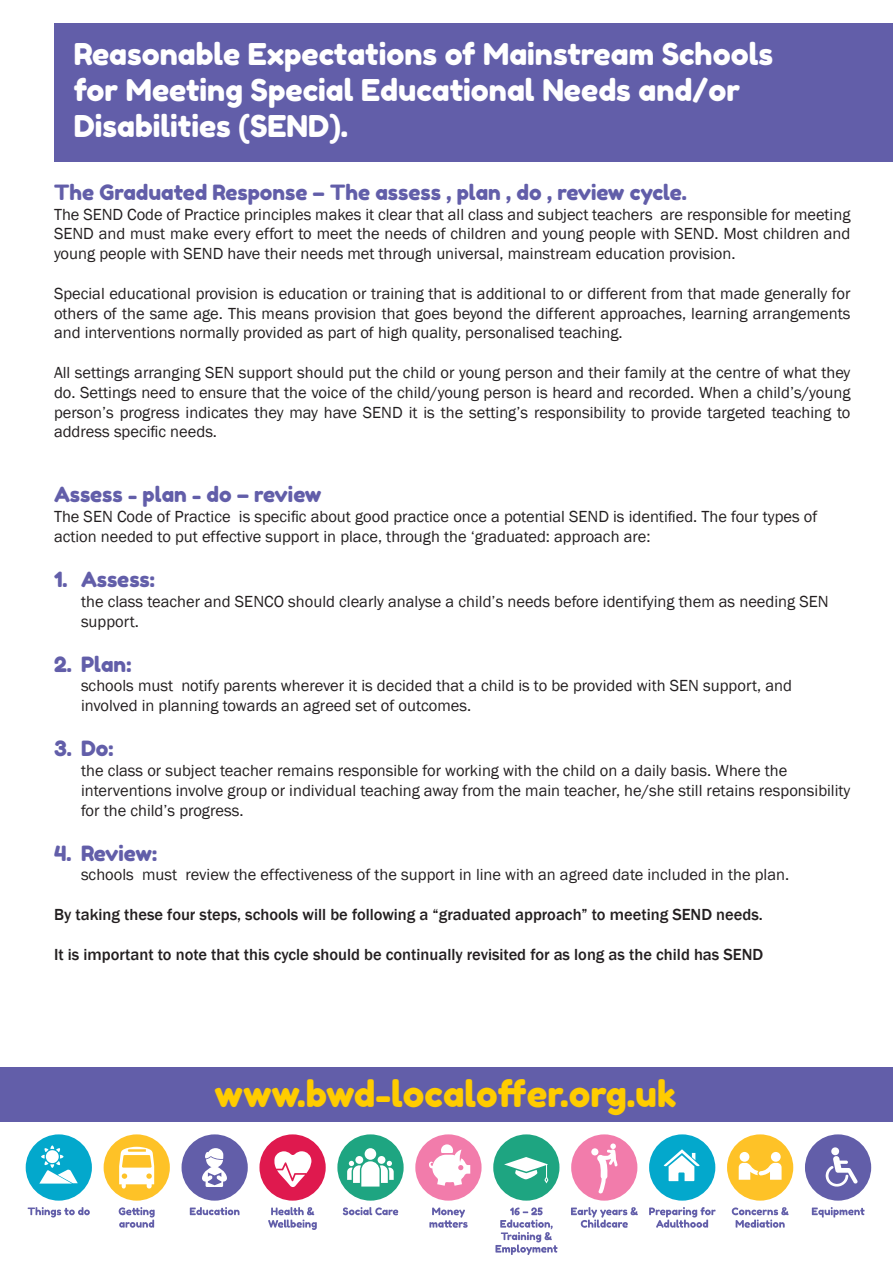
<style>
.page{position:relative;width:893px;height:1263px;background:#fff}
.page>*{position:absolute;margin:0;border:0;box-sizing:border-box;transform-origin:0 0}
.t1{font:36px "Fredoka One";color:#fc0}
.t2{font:30px/36px "Fredoka One";color:#fff}
.t3{font:21px "Fredoka One";color:#625ea9}
.t4{font:16.5px/19.8px "Franklin Gothic";color:#231f20}
.t5{font:500 16.5px "Franklin Gothic";color:#231f20}
</style>
<div class="page">
<svg style="left:9px;top:1121px;width:878px;height:132px"></svg>
<div style="left:180px;top:1133px;width:69px;height:69px;background:#625ea9;border-radius:50%"></div>
<div style="left:179px;top:1132px;width:71px;height:71px;border:3px solid #fff;border-radius:50%"></div>
<svg style="left:190px;top:1207px;width:50px;height:8px"></svg>
<svg style="left:202px;top:1148px;width:25px;height:39px"></svg>
<div style="left:24px;top:1133px;width:69px;height:69px;background:#03a8cc;border-radius:50%"></div>
<div style="left:23px;top:1132px;width:72px;height:71px;border:3px solid #fff;border-radius:50%"></div>
<svg style="left:28px;top:1207px;width:62px;height:10px"></svg>
<svg style="left:39px;top:1145px;width:39px;height:38px"></svg>
<div style="left:570px;top:1133px;width:69px;height:69px;background:#f27cab;border-radius:50%"></div>
<div style="left:569px;top:1132px;width:71px;height:71px;border:3px solid #fff;border-radius:50%"></div>
<svg style="left:571px;top:1207px;width:67px;height:21px"></svg>
<div style="left:591px;top:1148px;width:7px;height:7px;background:#fff;border-radius:50%"></div>
<svg style="left:597px;top:1143px;width:21px;height:51px"></svg>
<div style="left:258px;top:1133px;width:69px;height:69px;background:#df194e;border-radius:50%"></div>
<div style="left:257px;top:1132px;width:71px;height:71px;border:3px solid #fff;border-radius:50%"></div>
<svg style="left:268px;top:1207px;width:49px;height:23px"></svg>
<svg style="left:274px;top:1151px;width:37px;height:36px"></svg>
<div style="left:726px;top:1133px;width:68px;height:69px;background:#fec227;border-radius:50%"></div>
<div style="left:724px;top:1132px;width:72px;height:71px;border:3px solid #fff;border-radius:50%"></div>
<svg style="left:732px;top:1207px;width:56px;height:21px"></svg>
<svg style="left:739px;top:1152px;width:43px;height:28px"></svg>
<div style="left:336px;top:1133px;width:69px;height:69px;background:#1ea581;border-radius:50%"></div>
<div style="left:335px;top:1132px;width:71px;height:71px;border:3px solid #fff;border-radius:50%"></div>
<svg style="left:343px;top:1207px;width:55px;height:8px"></svg>
<svg style="left:347px;top:1148px;width:47px;height:38px"></svg>
<div style="left:414px;top:1133px;width:69px;height:69px;background:#f27cab;border-radius:50%"></div>
<div style="left:413px;top:1132px;width:71px;height:71px;border:3px solid #fff;border-radius:50%"></div>
<svg style="left:429px;top:1207px;width:39px;height:21px"></svg>
<svg style="left:429px;top:1144px;width:41px;height:42px"></svg>
<div style="left:492px;top:1133px;width:69px;height:69px;background:#1ea581;border-radius:50%"></div>
<div style="left:491px;top:1132px;width:71px;height:71px;border:3px solid #fff;border-radius:50%"></div>
<svg style="left:495px;top:1207px;width:62px;height:48px"></svg>
<svg style="left:504px;top:1157px;width:44px;height:26px"></svg>
<div style="left:648px;top:1133px;width:69px;height:69px;background:#03a8cc;border-radius:50%"></div>
<div style="left:646px;top:1132px;width:72px;height:71px;border:3px solid #fff;border-radius:50%"></div>
<svg style="left:649px;top:1207px;width:67px;height:21px"></svg>
<svg style="left:664px;top:1149px;width:36px;height:32px"></svg>
<div style="left:102px;top:1133px;width:69px;height:69px;background:#fec227;border-radius:50%"></div>
<div style="left:101px;top:1132px;width:71px;height:71px;border:3px solid #fff;border-radius:50%"></div>
<svg style="left:119px;top:1207px;width:36px;height:21px"></svg>
<svg style="left:119px;top:1147px;width:35px;height:42px"></svg>
<div style="left:804px;top:1133px;width:68px;height:69px;background:#625ea9;border-radius:50%"></div>
<div style="left:802px;top:1132px;width:72px;height:71px;border:3px solid #fff;border-radius:50%"></div>
<svg style="left:812px;top:1207px;width:53px;height:10px"></svg>
<svg style="left:826px;top:1147px;width:31px;height:40px"></svg>
<div style="left:0;top:1067px;width:893px;height:54px;background:#625ea9"></div>
<div style="left:54px;top:23px;width:839px;height:139px;background:#625ea9"></div>
<h2 class="t2" style="left:74px;top:36px;width:701px">Reasonable Expectations of Mainstream Schools for Meeting Special Educational Needs and/or<br>Disabilities (SEND).</h2>
<p class="t3" style="left:54px;top:179px;width:634px">The Graduated Response – The assess , plan , do , review cycle.</p>
<p class="t4" style="left:54px;top:205px;width:798px;text-align:justify">The SEND Code of Practice principles makes it clear that all class and subject teachers are responsible for meeting SEND and must make every effort to meet the needs of children and young people with SEND. Most children and young people with SEND have their needs met through universal, mainstream education provision.</p>
<p class="t4" style="left:54px;top:284px;width:798px;text-align:justify">Special educational provision is education or training that is additional to or different from that made generally for others of the same age. This means provision that goes beyond the different approaches, learning arrangements and interventions normally provided as part of high quality, personalised teaching.</p>
<p class="t4" style="left:54px;top:363px;width:798px;text-align:justify">All settings arranging SEN support should put the child or young person and their family at the centre of what they do. Settings need to ensure that the voice of the child/young person is heard and recorded. When a child’s/young person’s progress indicates they may have SEND it is the setting’s responsibility to provide targeted teaching to address specific needs.</p>
<p class="t3" style="left:54px;top:482px;width:269px">Assess - plan - do – review</p>
<p class="t4" style="left:54px;top:507px;width:765px">The SEN Code of Practice is specific about good practice once a potential SEND is identified. The four types of action needed to put effective support in place, through the ‘graduated: approach are:</p>
<p class="t3" style="left:54px;top:566px;width:102px">1. Assess:</p>
<p class="t4" style="left:81px;top:592px;width:749px">the class teacher and SENCO should clearly analyse a child’s needs before identifying them as needing SEN support.</p>
<p class="t3" style="left:54px;top:651px;width:79px">2. Plan:</p>
<p class="t4" style="left:81px;top:676px;width:712px">schools must notify parents wherever it is decided that a child is to be provided with SEN support, and involved in planning towards an agreed set of outcomes.</p>
<p class="t3" style="left:54px;top:736px;width:61px">3. Do:</p>
<p class="t4" style="left:81px;top:761px;width:771px">the class or subject teacher remains responsible for working with the child on a daily basis. Where the interventions involve group or individual teaching away from the main teacher, he/she still retains responsibility for the child’s progress.</p>
<p class="t3" style="left:54px;top:840px;width:105px">4. Review:</p>
<p class="t4" style="left:81px;top:865px;width:710px">schools must review the effectiveness of the support in line with an agreed date included in the plan.</p>
<p class="t5" style="left:54px;top:904px;width:710px">By taking these four steps, schools will be following a “graduated approach” to meeting SEND needs.</p>
<p class="t5" style="left:54px;top:944px;width:711px">It is important to note that this cycle should be continually revisited for as long as the child has SEND</p>
<h1 class="t1" style="left:215px;top:1072px;width:463px">www.bwd-localoffer.org.uk</h1>
</div>
